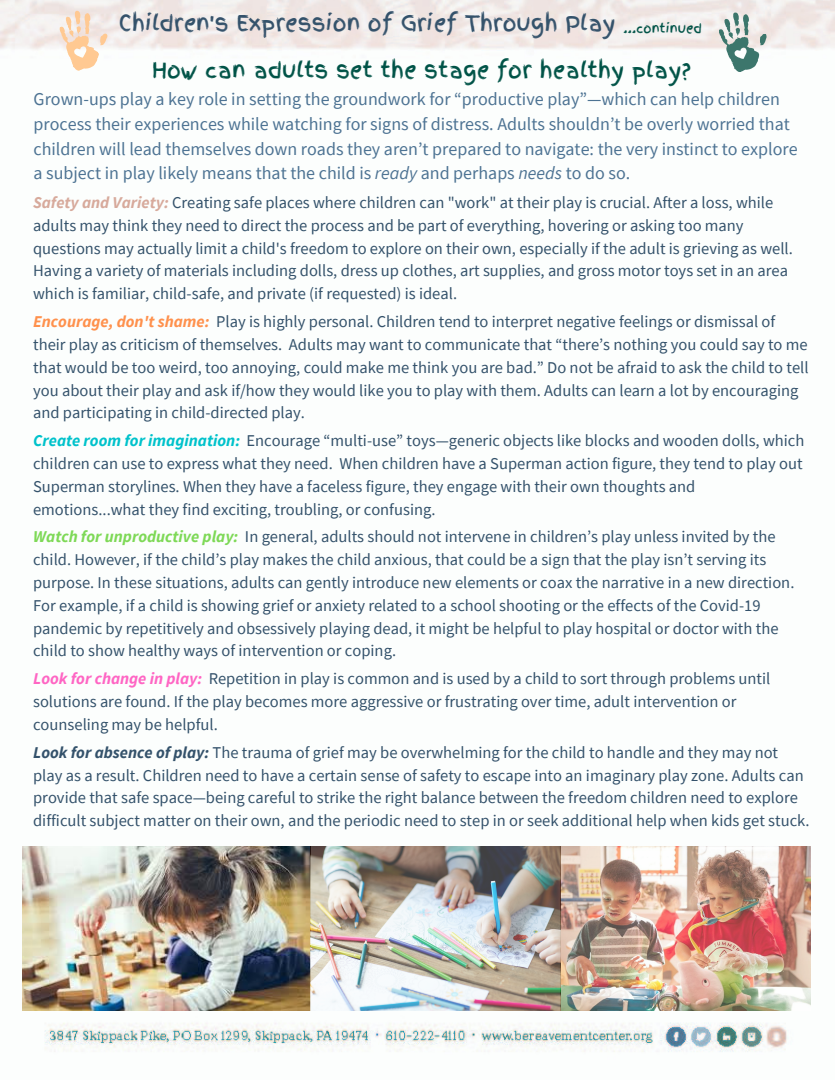
<style>
.page{position:relative;width:835px;height:1080px;background:#fff}
.page>*{position:absolute;margin:0;border:0;box-sizing:border-box;transform-origin:0 0}
.t1{font:21.75px "Finger Paint";color:#34526b}
.t2{font:21.75px "Finger Paint";color:#005347}
.t3{font:18px/24.8px "Source Sans Pro";color:#4d7393}
.t4{font:16.5px/22.8px "Source Sans Pro";color:#34526b}
.t5{font:12.75px "Finger Paint";color:#005347}
.s1{font-style:italic}
.s2{font-weight:700;font-style:italic;color:#d7aa9c}
.s3{font-weight:700;font-style:italic;color:#ff914d}
.s4{font-weight:700;font-style:italic;color:#00c2cb}
.s5{font-weight:700;font-style:italic;color:#7ed957}
.s6{font-weight:700;font-style:italic;color:#ff66c4}
.s7{font-weight:700;font-style:italic}
</style>
<div class="page">
<img style="left:0;top:0;width:835px;height:1052px">
<img style="left:22px;top:847px;width:788px;height:163px">
<svg style="left:60px;top:10px;width:47px;height:61px"></svg>
<svg style="left:718px;top:12px;width:49px;height:61px"></svg>
<p class="t1" style="left:119px;top:7px;width:498px">Children's Expression of Grief Through Play</p>
<p class="t5" style="left:623px;top:19px;width:80px">...continued</p>
<p class="t2" style="left:152px;top:54px;width:541px">How can adults set the stage for healthy play?</p>
<p class="t3" style="left:34px;top:86px;width:765px">Grown-ups play a key role in setting the groundwork for “productive play”—which can help children process their experiences while watching for signs of distress. Adults shouldn’t be overly worried that children will lead themselves down roads they aren’t prepared to navigate: the very instinct to explore a subject in play likely means that the child is <span class="s1">ready</span> and perhaps <span class="s1">needs</span> to do so.</p>
<p class="t4" style="left:33px;top:191px;width:761px"><span class="s2">Safety and Variety:</span> Creating safe places where children can "work" at their play is crucial. After a loss, while adults may think they need to direct the process and be part of everything, hovering or asking too many questions may actually limit a child's freedom to explore on their own, especially if the adult is grieving as well.<br>Having a variety of materials including dolls, dress up clothes, art supplies, and gross motor toys set in an area which is familiar, child-safe, and private (if requested) is ideal.</p>
<p class="t4" style="left:33px;top:310px;width:777px"><span class="s3">Encourage, don't shame:</span> Play is highly personal. Children tend to interpret negative feelings or dismissal of their play as criticism of themselves. Adults may want to communicate that “there’s nothing you could say to me that would be too weird, too annoying, could make me think you are bad.” Do not be afraid to ask the child to tell you about their play and ask if/how they would like you to play with them. Adults can learn a lot by encouraging and participating in child-directed play.</p>
<p class="t4" style="left:33px;top:429px;width:773px"><span class="s4">Create room for imagination:</span> Encourage “multi-use” toys—generic objects like blocks and wooden dolls, which children can use to express what they need. When children have a Superman action figure, they tend to play out Superman storylines. When they have a faceless figure, they engage with their own thoughts and emotions...what they find exciting, troubling, or confusing.</p>
<p class="t4" style="left:33px;top:525px;width:763px"><span class="s5">Watch for unproductive play:</span> In general, adults should not intervene in children’s play unless invited by the child. However, if the child’s play makes the child anxious, that could be a sign that the play isn’t serving its purpose. In these situations, adults can gently introduce new elements or coax the narrative in a new direction.<br>For example, if a child is showing grief or anxiety related to a school shooting or the effects of the Covid-19 pandemic by repetitively and obsessively playing dead, it might be helpful to play hospital or doctor with the child to show healthy ways of intervention or coping.</p>
<p class="t4" style="left:33px;top:667px;width:739px"><span class="s6">Look for change in play:</span> Repetition in play is common and is used by a child to sort through problems until solutions are found. If the play becomes more aggressive or frustrating over time, adult intervention or counseling may be helpful.</p>
<p class="t4" style="left:33px;top:740px;width:778px"><span class="s7">Look for absence of play:</span> The trauma of grief may be overwhelming for the child to handle and they may not play as a result. Children need to have a certain sense of safety to escape into an imaginary play zone. Adults can provide that safe space—being careful to strike the right balance between the freedom children need to explore difficult subject matter on their own, and the periodic need to step in or seek additional help when kids get stuck.</p>
</div>
